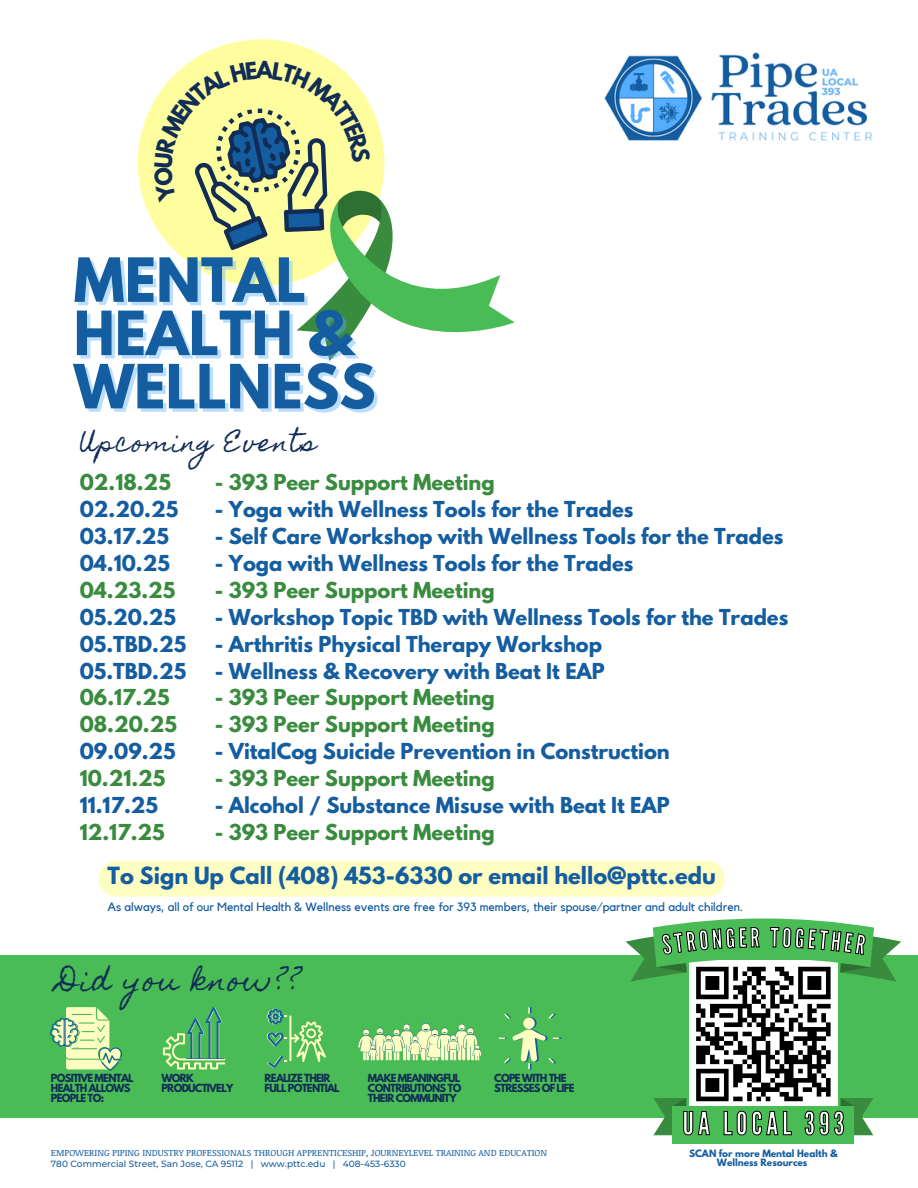
<style>
.page{position:relative;width:918px;height:1188px;background:#fff}
.page>*{position:absolute;margin:0;border:0;box-sizing:border-box;transform-origin:0 0}
.t1{font:700 54px "League Spartan";color:#145da0}
.t2{font:31.65px "League Gothic";letter-spacing:.125em;color:#fff}
.t3{font:27px "Homemade Apple";letter-spacing:.065em;color:#112d55}
.t4{font:23.7px "Homemade Apple";letter-spacing:.065em;color:#112d55}
.t5{font:700 21px "League Spartan";color:#145da0}
.t6{font:700 19.5px "League Spartan";color:#145da0}
.t7{font:700 19.5px "League Spartan";color:#398b3e}
.t8{font:12px "Kollektif";color:#145da0}
.t9{font:700 9.9px/9.9px "League Spartan";letter-spacing:-.07em;color:#112d55}
.t10{font:9px "Noticia Text";color:#145da0}
.t11{font:500 9px "Montserrat";color:#145da0}
.t12{font:700 9px/9px "League Spartan";color:#145da0;text-align:center}
</style>
<div class="page">
<img style="left:604px;top:52px;width:268px;height:89px">
<div style="left:0;top:955px;width:918px;height:163px;background:#4abc56"></div>
<svg style="left:525px;top:1017px;width:12px;height:12px"></svg>
<div style="left:523px;top:1018px;width:12px;height:11px;background:#fffec2;border-radius:50%"></div>
<svg style="left:528px;top:1007px;width:4px;height:7px"></svg>
<svg style="left:549px;top:1013px;width:7px;height:6px"></svg>
<svg style="left:504px;top:1013px;width:7px;height:6px"></svg>
<svg style="left:499px;top:1029px;width:62px;height:41px"></svg>
<svg style="left:66px;top:1007px;width:44px;height:62px"></svg>
<svg style="left:163px;top:1007px;width:62px;height:62px"></svg>
<img style="left:51px;top:1018px;width:28px;height:29px">
<img style="left:93px;top:1040px;width:28px;height:30px">
<svg style="left:266px;top:1009px;width:60px;height:59px"></svg>
<svg style="left:358px;top:1023px;width:123px;height:38px"></svg>
<svg style="left:137px;top:39px;width:194px;height:183px"></svg>
<div style="left:673px;top:1106px;width:181px;height:37px;background:#4abc56"></div>
<div style="left:99px;top:861px;width:626px;height:36px;background:#fffec2;border-radius:17px"></div>
<svg style="left:153px;top:61px;width:362px;height:300px"></svg>
<svg style="left:626px;top:919px;width:275px;height:217px"></svg>
<p class="t1" style="left:74px;top:253px;width:234px">MENTAL</p>
<p class="t1" style="left:74px;top:307px;width:280px">HEALTH &amp;</p>
<p class="t1" style="left:74px;top:360px;width:303px">WELLNESS</p>
<p class="t4" style="left:80px;top:429px;width:238px">Upcoming Events</p>
<p class="t7" style="left:80px;top:473px;width:93px">02.18.25</p>
<p class="t7" style="left:215px;top:473px;width:282px">- 393 Peer Support Meeting</p>
<p class="t6" style="left:80px;top:526px;width:91px">03.17.25</p>
<p class="t6" style="left:215px;top:526px;width:570px">- Self Care Workshop with Wellness Tools for the Trades</p>
<p class="t6" style="left:80px;top:553px;width:92px">04.10.25</p>
<h6 class="t6" style="left:215px;top:553px;width:420px">- Yoga with Wellness Tools for the Trades</h6>
<h1 class="t6" style="left:80px;top:500px;width:100px">02.20.25</h1>
<p class="t6" style="left:215px;top:500px;width:420px">- Yoga with Wellness Tools for the Trades</p>
<p class="t7" style="left:80px;top:580px;width:97px">04.23.25</p>
<h5 class="t7" style="left:215px;top:580px;width:282px">- 393 Peer Support Meeting</h5>
<p class="t6" style="left:80px;top:607px;width:98px">05.20.25</p>
<p class="t6" style="left:215px;top:607px;width:575px">- Workshop Topic TBD with Wellness Tools for the Trades</p>
<p class="t6" style="left:80px;top:634px;width:108px">05.TBD.25</p>
<p class="t6" style="left:215px;top:634px;width:389px">- Arthritis Physical Therapy Workshop</p>
<p class="t6" style="left:80px;top:661px;width:108px">05.TBD.25</p>
<p class="t6" style="left:215px;top:661px;width:392px">- Wellness &amp; Recovery with Beat It EAP</p>
<p class="t7" style="left:80px;top:688px;width:91px">06.17.25</p>
<p class="t7" style="left:215px;top:688px;width:282px">- 393 Peer Support Meeting</p>
<p class="t7" style="left:80px;top:715px;width:99px">08.20.25</p>
<p class="t7" style="left:215px;top:715px;width:282px">- 393 Peer Support Meeting</p>
<p class="t6" style="left:80px;top:742px;width:97px">09.09.25</p>
<p class="t6" style="left:215px;top:741px;width:457px">- VitalCog Suicide Prevention in Construction</p>
<p class="t7" style="left:80px;top:769px;width:87px">10.21.25</p>
<h6 class="t7" style="left:215px;top:769px;width:282px">- 393 Peer Support Meeting</h6>
<p class="t6" style="left:80px;top:796px;width:80px">11.17.25</p>
<h6 class="t6" style="left:215px;top:796px;width:456px">- Alcohol / Substance Misuse with Beat It EAP</h6>
<p class="t7" style="left:80px;top:823px;width:86px">12.17.25</p>
<p class="t7" style="left:215px;top:823px;width:282px">- 393 Peer Support Meeting</p>
<p class="t5" style="left:108px;top:865px;width:610px">To Sign Up Call (408) 453-6330 or email hello@pttc.edu</p>
<p class="t8" style="left:108px;top:901px;width:637px">As always, all of our Mental Health &amp; Wellness events are free for 393 members, their spouse/partner and adult children.</p>
<h3 class="t3" style="left:58px;top:965px;width:244px">Did you know??</h3>
<p class="t9" style="left:51px;top:1074px;width:84px">POSITIVE MENTAL<br>HEALTH ALLOWS<br>PEOPLE TO:</p>
<p class="t9" style="left:161px;top:1074px;width:34px">WORK</p>
<p class="t9" style="left:161px;top:1084px;width:74px">PRODUCTIVELY</p>
<p class="t9" style="left:265px;top:1074px;width:77px">REALIZE THEIR<br>FULL POTENTIAL</p>
<p class="t9" style="left:368px;top:1074px;width:95px;text-align:justify">MAKE MEANINGFUL CONTRIBUTIONS TO THEIR COMMUNITY</p>
<p class="t9" style="left:494px;top:1074px;width:82px">COPE WITH THE<br>STRESSES OF LIFE</p>
<p class="t10" style="left:51px;top:1147px;width:498px">EMPOWERING PIPING INDUSTRY PROFESSIONALS THROUGH APPRENTICESHIP, JOURNEYLEVEL TRAINING AND EDUCATION</p>
<p class="t11" style="left:51px;top:1158px;width:356px">780 Commercial Street, San Jose, CA 95112 | www.pttc.edu | 408-453-6330</p>
<h2 class="t2" style="left:682px;top:1105px;width:163px">UA LOCAL 393</h2>
<p class="t12" style="left:689px;top:1150px;width:150px">SCAN for more Mental Health &amp;<br>Wellness Resources</p>
</div>
